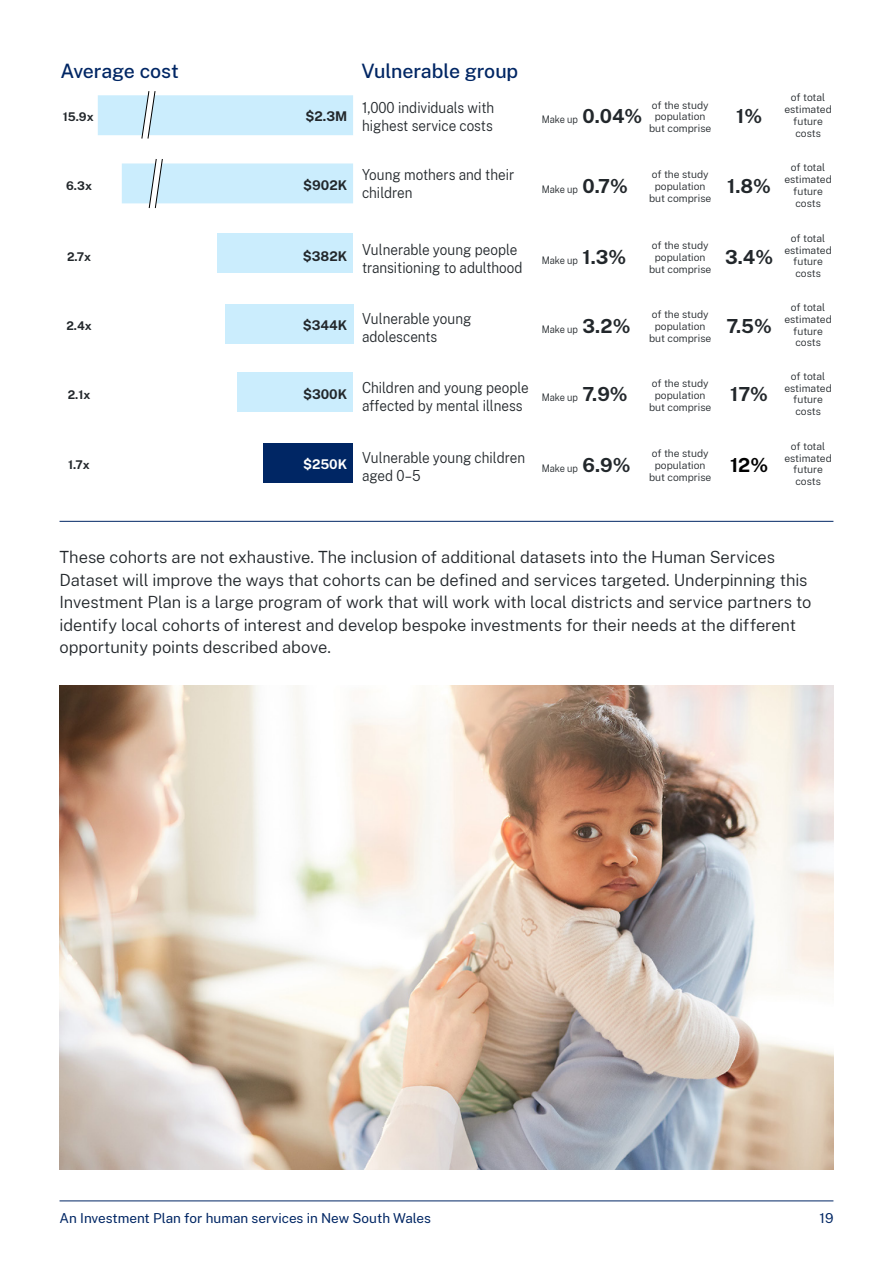
<style>
.page{position:relative;width:893px;height:1263px;background:#fff}
.page>*{position:absolute;margin:0;border:0;box-sizing:border-box;transform-origin:0 0}
.t1{font:500 19.5px "Public Sans";letter-spacing:-.005em;color:#002664}
.t2{font:700 19.05px "Public Sans";color:#22272b}
.t3{font:700 19.05px "Public Sans";color:#000}
.Body{font:300 16.5px/22.5px "Public Sans";letter-spacing:-.005em;color:#22272b}
.t4{font:300 15px/18px "Public Sans";color:#22272b;scale:.9 1}
.t5{font:13.5px "Public Sans";color:#002664}
.t6{font:700 13.2px "Public Sans";color:#22272b}
.t7{font:700 13.2px "Public Sans";color:#fff}
.t8{font:700 11.85px "Public Sans";color:#22272b}
.t9{font:300 10.35px/11.9px "Public Sans";color:#22272b;text-align:center}
.t10{font:300 10.2px "Public Sans";color:#22272b;scale:.9 1}
.s1{font-weight:700;font-size:19.05px}
</style>
<div class="page">
<hr style="left:60px;top:1200px;width:773px;height:1px;background:#002664">
<hr style="left:60px;top:521px;width:773px;height:1px;background:#002664">
<div style="left:263px;top:443px;width:90px;height:40px;background:#002664"></div>
<div style="left:237px;top:372px;width:116px;height:40px;background:#cbedfd"></div>
<div style="left:225px;top:304px;width:128px;height:40px;background:#cbedfd"></div>
<div style="left:218px;top:234px;width:135px;height:39px;background:#cbedfd"></div>
<svg style="left:98px;top:91px;width:255px;height:48px"></svg>
<svg style="left:122px;top:159px;width:231px;height:50px"></svg>
<img style="left:60px;top:685px;width:773px;height:484px">
<p class="t1" style="left:60px;top:57px;width:120px">Average cost</p>
<p class="t1" style="left:361px;top:57px;width:158px">Vulnerable group</p>
<p class="t8" style="left:63px;top:107px;width:32px">15.9x</p>
<p class="t6" style="left:305px;top:106px;width:43px">$2.3M</p>
<p class="t4" style="left:362px;top:98px;width:148px">1,000 individuals with highest service costs</p>
<p class="t8" style="left:66px;top:177px;width:27px">6.3x</p>
<p class="t6" style="left:303px;top:176px;width:45px">$902K</p>
<p class="t4" style="left:362px;top:165px;width:171px">Young mothers and their children</p>
<p class="t8" style="left:67px;top:248px;width:26px">2.7x</p>
<p class="t8" style="left:66px;top:317px;width:27px">2.4x</p>
<p class="t8" style="left:68px;top:386px;width:24px">2.1x</p>
<p class="t8" style="left:68px;top:456px;width:23px">1.7x</p>
<p class="t6" style="left:303px;top:246px;width:46px">$382K</p>
<p class="t6" style="left:303px;top:316px;width:46px">$344K</p>
<p class="t6" style="left:303px;top:384px;width:46px">$300K</p>
<p class="t7" style="left:303px;top:454px;width:46px">$250K</p>
<p class="t4" style="left:362px;top:240px;width:180px">Vulnerable young people transitioning to adulthood</p>
<p class="t4" style="left:362px;top:309px;width:123px">Vulnerable young adolescents</p>
<p class="t4" style="left:362px;top:378px;width:187px">Children and young people affected by mental illness</p>
<p class="t4" style="left:362px;top:448px;width:183px">Vulnerable young children aged 0–5</p>
<p class="t10" style="left:542px;top:112px;width:113px">Make up <span class="s1">0.04%</span></p>
<p class="t10" style="left:542px;top:182px;width:97px">Make up <span class="s1">0.7%</span></p>
<p class="t10" style="left:542px;top:253px;width:96px">Make up <span class="s1">1.3%</span></p>
<p class="t10" style="left:542px;top:322px;width:100px">Make up <span class="s1">3.2%</span></p>
<p class="t10" style="left:542px;top:390px;width:97px">Make up <span class="s1">7.9%</span></p>
<p class="t10" style="left:542px;top:461px;width:100px">Make up <span class="s1">6.9%</span></p>
<p class="t9" style="left:649px;top:98px;width:64px">of the study population but comprise</p>
<p class="t9" style="left:649px;top:168px;width:64px">of the study population but comprise</p>
<p class="t9" style="left:649px;top:239px;width:64px">of the study population but comprise</p>
<p class="t9" style="left:649px;top:308px;width:64px">of the study population but comprise</p>
<p class="t9" style="left:649px;top:377px;width:64px">of the study population but comprise</p>
<p class="t9" style="left:649px;top:447px;width:64px">of the study population but comprise</p>
<p class="t2" style="left:736px;top:102px;width:28px">1%</p>
<p class="t2" style="left:727px;top:172px;width:45px">1.8%</p>
<p class="t2" style="left:725px;top:243px;width:50px">3.4%</p>
<p class="t2" style="left:726px;top:312px;width:47px">7.5%</p>
<p class="t2" style="left:730px;top:380px;width:39px">17%</p>
<p class="t3" style="left:730px;top:451px;width:40px">12%</p>
<p class="t9" style="left:784px;top:91px;width:49px">of total estimated future costs</p>
<p class="t9" style="left:784px;top:161px;width:49px">of total estimated future costs</p>
<p class="t9" style="left:784px;top:232px;width:49px">of total estimated future costs</p>
<p class="t9" style="left:784px;top:301px;width:49px">of total estimated future costs</p>
<p class="t9" style="left:784px;top:370px;width:49px">of total estimated future costs</p>
<p class="t9" style="left:784px;top:440px;width:49px">of total estimated future costs</p>
<p class="Body" style="left:60px;top:545px;width:753px">These cohorts are not exhaustive. The inclusion of additional datasets into the Human Services Dataset will improve the ways that cohorts can be defined and services targeted. Underpinning this Investment Plan is a large program of work that will work with local districts and service partners to identify local cohorts of interest and develop bespoke investments for their needs at the different opportunity points described above.</p>
<p class="t5" style="left:60px;top:1209px;width:373px">An Investment Plan for human services in New South Wales</p>
<p class="t5" style="left:819px;top:1209px;width:15px">19</p>
</div>
